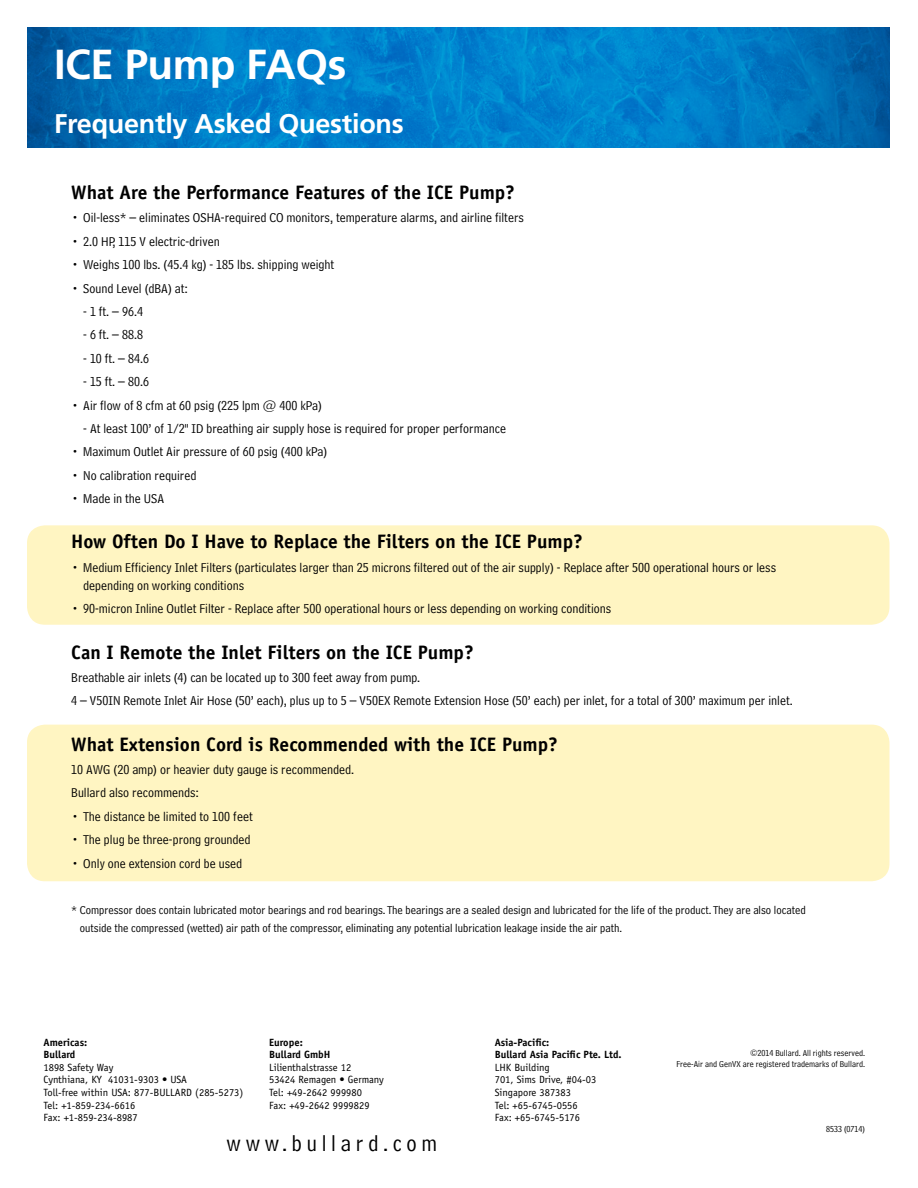
<style>
.page{position:relative;width:918px;height:1188px;background:#fff}
.page>*{position:absolute;margin:0;border:0;box-sizing:border-box;transform-origin:0 0}
.t1{font:700 42px "Frutiger";letter-spacing:-.01em;color:#fff}
.t2{font:700 27px "Frutiger";letter-spacing:-.01em;color:#fff}
.t3{font:23.25px "Bell Centennial Address";letter-spacing:.2em;color:#000}
.t4{font:700 19.5px "Officina Sans";color:#000}
.t5{font:13.5px/23.4px "Bell Centennial Address";color:#000}
.t6{font:12px/18px "Bell Centennial Address";color:#000}
.t7{font:10.5px/12.6px "Officina Sans";color:#000}
.t8{font:700 10.5px/12.6px "Officina Sans";color:#000}
.t9{font:9px/10.8px "Bell Centennial Address";color:#000;text-align:right}
</style>
<div class="page">
<div style="left:27px;top:725px;width:863px;height:156px;background:#fff5c2;border-radius:18px"></div>
<img style="left:27px;top:27px;width:863px;height:120px">
<div style="left:27px;top:525px;width:863px;height:100px;background:#fff5c2;border-radius:18px"></div>
<h1 class="t1" style="left:54px;top:40px;width:294px">ICE Pump FAQs</h1>
<h2 class="t2" style="left:54px;top:108px;width:351px">Frequently Asked Questions</h2>
<h3 class="t4" style="left:71px;top:180px;width:445px">What Are the Performance Features of the ICE Pump?</h3>
<p class="t5" style="left:71px;top:206px;width:454px">• Oil-less* – eliminates OSHA-required CO monitors, temperature alarms, and airline filters</p>
<p class="t5" style="left:71px;top:230px;width:150px">• 2.0 HP, 115 V electric-driven</p>
<p class="t5" style="left:71px;top:253px;width:265px">• Weighs 100 lbs. (45.4 kg) - 185 lbs. shipping weight</p>
<p class="t5" style="left:71px;top:276px;width:118px">• Sound Level (dBA) at:</p>
<p class="t5" style="left:83px;top:300px;width:61px">- 1 ft. – 96.4</p>
<p class="t5" style="left:83px;top:323px;width:61px">- 6 ft. – 88.8</p>
<p class="t5" style="left:83px;top:347px;width:67px">- 10 ft. – 84.6</p>
<p class="t5" style="left:83px;top:370px;width:67px">- 15 ft. – 80.6</p>
<p class="t5" style="left:71px;top:393px;width:252px">• Air flow of 8 cfm at 60 psig (225 lpm @ 400 kPa)</p>
<p class="t5" style="left:83px;top:417px;width:424px">- At least 100’ of 1/2" ID breathing air supply hose is required for proper performance</p>
<p class="t5" style="left:71px;top:440px;width:257px">• Maximum Outlet Air pressure of 60 psig (400 kPa)</p>
<p class="t5" style="left:71px;top:464px;width:127px">• No calibration required</p>
<p class="t5" style="left:71px;top:487px;width:94px">• Made in the USA</p>
<h3 class="t4" style="left:71px;top:530px;width:513px">How Often Do I Have to Replace the Filters on the ICE Pump?</h3>
<p class="t5" style="left:83px;top:558px;width:694px;line-height:18px;text-indent:-12px">• Medium Efficiency Inlet Filters (particulates larger than 25 microns filtered out of the air supply) - Replace after 500 operational hours or less depending on working conditions</p>
<p class="t5" style="left:71px;top:597px;width:541px">• 90-micron Inline Outlet Filter - Replace after 500 operational hours or less depending on working conditions</p>
<h3 class="t4" style="left:71px;top:640px;width:404px">Can I Remote the Inlet Filters on the ICE Pump?</h3>
<p class="t5" style="left:71px;top:666px;width:723px">Breathable air inlets (4) can be located up to 300 feet away from pump.<br>4 – V50IN Remote Inlet Air Hose (50’ each), plus up to 5 – V50EX Remote Extension Hose (50’ each) per inlet, for a total of 300’ maximum per inlet.</p>
<h3 class="t4" style="left:71px;top:732px;width:488px">What Extension Cord is Recommended with the ICE Pump?</h3>
<p class="t5" style="left:71px;top:758px;width:284px">10 AWG (20 amp) or heavier duty gauge is recommended.<br>Bullard also recommends:</p>
<p class="t5" style="left:71px;top:805px;width:183px">• The distance be limited to 100 feet</p>
<p class="t5" style="left:71px;top:828px;width:181px">• The plug be three-prong grounded</p>
<p class="t5" style="left:71px;top:851px;width:173px">• Only one extension cord be used</p>
<p class="t6" style="left:80px;top:901px;width:727px;text-indent:-9px">* Compressor does contain lubricated motor bearings and rod bearings. The bearings are a sealed design and lubricated for the life of the product. They are also located outside the compressed (wetted) air path of the compressor, eliminating any potential lubrication leakage inside the air path.</p>
<p class="t8" style="left:44px;top:1036px;width:45px">Americas:<br>Bullard</p>
<p class="t7" style="left:44px;top:1061px;width:201px">1898 Safety Way<br>Cynthiana, KY 41031-9303 • USA<br>Toll-free within USA: 877-BULLARD (285-5273)<br>Tel: +1-859-234-6616<br>Fax: +1-859-234-8987</p>
<p class="t8" style="left:269px;top:1036px;width:63px">Europe:<br>Bullard GmbH</p>
<p class="t7" style="left:269px;top:1061px;width:116px">Lilienthalstrasse 12<br>53424 Remagen • Germany<br>Tel: +49-2642 999980<br>Fax: +49-2642 9999829</p>
<h3 class="t3" style="left:227px;top:1130px;width:212px">www.bullard.com</h3>
<p class="t8" style="left:495px;top:1036px;width:128px">Asia-Pacific:<br>Bullard Asia Pacific Pte. Ltd.</p>
<p class="t7" style="left:495px;top:1061px;width:103px">LHK Building<br>701, Sims Drive, #04-03<br>Singapore 387383<br>Tel: +65-6745-0556<br>Fax: +65-6745-5176</p>
<p class="t9" style="left:676px;top:1048px;width:190px">©2014 Bullard. All rights reserved.<br>Free-Air and GenVX are registered trademarks of Bullard.</p>
<p class="t9" style="left:826px;top:1124px;width:40px">8533 (0714)</p>
</div>
